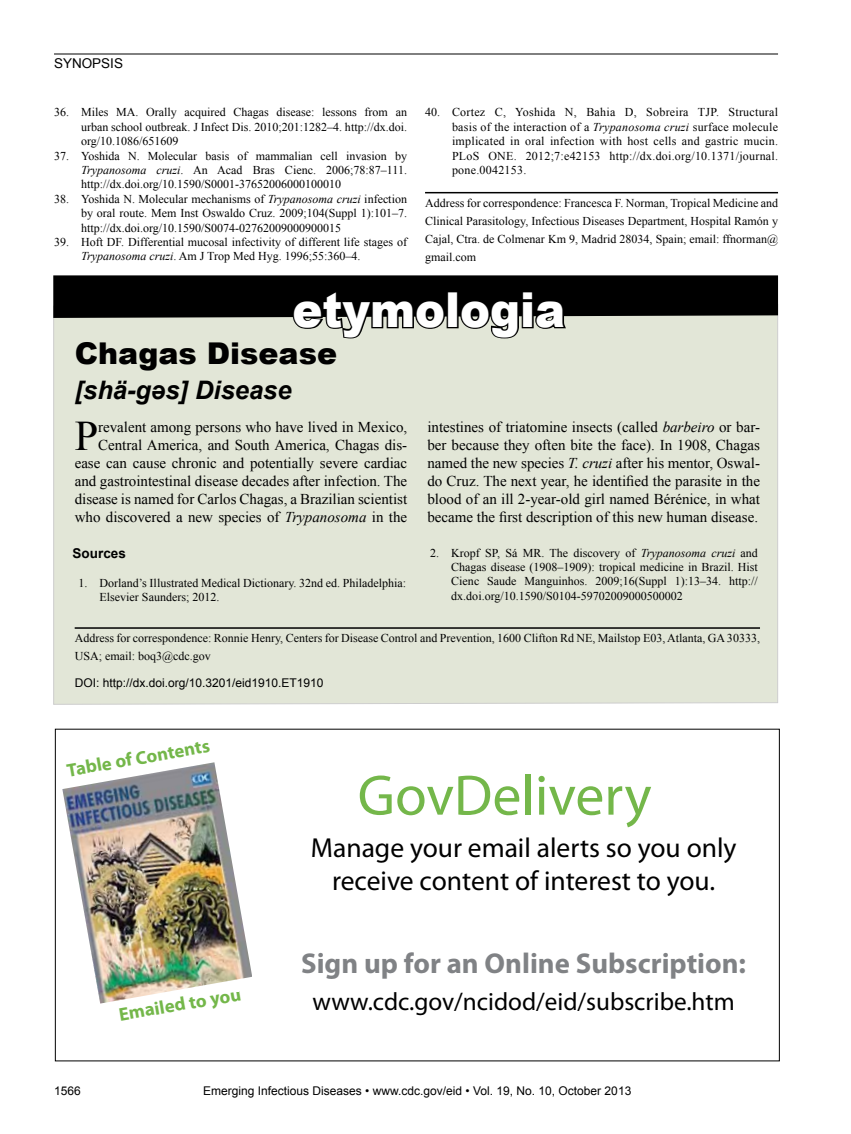
<style>
.page{position:relative;width:851px;height:1134px;background:#fff}
.page>*{position:absolute;margin:0;border:0;box-sizing:border-box;transform-origin:0 0}
.t1{font:57.45px "Myriad Pro";color:#74b74a}
.t2{font:900 48.15px "Arial";color:#fff;scale:.93 1}
.t3{font:42.15px "Times New Roman";color:#000}
.t4{font:900 30px "Arial";color:#000}
.t5{font:700 28.8px "Myriad Pro";color:#808285}
.t6{font:27.6px/33px "Myriad Pro";color:#000;text-align:center}
.t7{font:italic 700 25.5px "Arial";color:#000}
.t8{font:25.2px "Myriad Pro";color:#000}
.t9{font:700 18.75px "Myriad Pro";color:#74b74a}
.t10{font:15px/18px "Times New Roman";color:#000;text-align:right}
.t11{font:13.5px "Arial";color:#000}
.t12{font:700 13.5px "Arial";color:#000}
.t13{font:12px/14.4px "Times New Roman";color:#000;text-align:justify}
.t14{font:12px "Arial";color:#000}
.s1{font-style:italic}
</style>
<div class="page">
<hr style="left:54px;top:54px;width:724px;height:1px;background:#000">
<hr style="left:425px;top:192px;width:353px;height:1px;background:#000">
<div style="left:53px;top:340px;width:725px;height:365px;background:#e2e6d7"></div>
<svg style="left:53px;top:275px;width:725px;height:65px;background:#494a45"></svg>
<hr style="left:75px;top:627px;width:685px;height:2px;background:#000">
<img style="left:62px;top:762px;width:190px;height:242px">
<p class="t11" style="left:54px;top:55px;width:71px">SYNOPSIS</p>
<p class="t13" style="left:81px;top:105px;width:327px;text-indent:-27px">36. Miles MA. Orally acquired Chagas disease: lessons from an urban school outbreak. J Infect Dis. 2010;201:1282–4. http://dx.doi. org/10.1086/651609</p>
<p class="t13" style="left:81px;top:148px;width:327px;text-indent:-27px">37. Yoshida N. Molecular basis of mammalian cell invasion by <span class="s1">Trypanosoma cruzi</span>. An Acad Bras Cienc. 2006;78:87–111. http://dx.doi.org/10.1590/S0001-37652006000100010</p>
<p class="t13" style="left:81px;top:191px;width:327px;text-indent:-27px">38. Yoshida N. Molecular mechanisms of <span class="s1">Trypanosoma cruzi</span> infection by oral route. Mem Inst Oswaldo Cruz. 2009;104(Suppl 1):101–7. http://dx.doi.org/10.1590/S0074-02762009000900015</p>
<p class="t13" style="left:81px;top:235px;width:327px;text-indent:-27px">39. Hoft DF. Differential mucosal infectivity of different life stages of<br><span class="s1">Trypanosoma cruzi</span>. Am J Trop Med Hyg. 1996;55:360–4.</p>
<p class="t13" style="left:452px;top:105px;width:327px;text-indent:-27px">40. Cortez C, Yoshida N, Bahia D, Sobreira TJP. Structural basis of the interaction of a <span class="s1">Trypanosoma cruzi</span> surface molecule implicated in oral infection with host cells and gastric mucin.<br>PLoS ONE. 2012;7:e42153 http://dx.doi.org/10.1371/journal. pone.0042153.</p>
<p class="t13" style="left:425px;top:194px;width:354px;line-height:18px">Address for correspondence: Francesca F. Norman, Tropical Medicine and Clinical Parasitology, Infectious Diseases Department, Hospital Ramón y Cajal, Ctra. de Colmenar Km 9, Madrid 28034, Spain; email: ffnorman@ gmail.com</p>
<h2 class="t2" style="left:292px;top:275px;width:295px">etymologia</h2>
<h3 class="t4" style="left:75px;top:332px;width:264px">Chagas Disease</h3>
<h3 class="t7" style="left:75px;top:373px;width:218px">[shä-gəs] Disease</h3>
<p class="t10" style="left:75px;top:417px;width:334px">revalent among persons who have lived in Mexico, Central America, and South America, Chagas dis&shy;ease can cause chronic and potentially severe cardiac and gastrointestinal disease decades after infection. The disease is named for Carlos Chagas, a Brazilian scientist who discovered a new species of <span class="s1">Trypanosoma</span> in the</p>
<p class="t10" style="left:427px;top:417px;width:334px;text-align:justify">intestines of triatomine insects (called <span class="s1">barbeiro</span> or bar&shy;ber because they often bite the face). In 1908, Chagas named the new species <span class="s1">T. cruzi</span> after his mentor, Oswal&shy;do Cruz. The next year, he identified the parasite in the blood of an ill 2-year-old girl named Bérénice, in what became the first description of this new human disease.</p>
<h3 class="t3" style="left:75px;top:407px;width:25px">P</h3>
<p class="t12" style="left:73px;top:544px;width:55px">Sources</p>
<p class="t13" style="left:100px;top:575px;width:308px;text-indent:-21px">1. Dorland’s Illustrated Medical Dictionary. 32nd ed. Philadelphia:<br>Elsevier Saunders; 2012.</p>
<p class="t13" style="left:451px;top:545px;width:308px;text-indent:-21px">2. Kropf SP, Sá MR. The discovery of <span class="s1">Trypanosoma cruzi</span> and Chagas disease (1908–1909): tropical medicine in Brazil. Hist Cienc Saude Manguinhos. 2009;16(Suppl 1):13–34. http:// dx.doi.org/10.1590/S0104-59702009000500002</p>
<p class="t13" style="left:75px;top:629px;width:686px;line-height:18px">Address for correspondence: Ronnie Henry, Centers for Disease Control and Prevention, 1600 Clifton Rd NE, Mailstop E03, Atlanta, GA 30333,<br>USA; email: boq3@cdc.gov</p>
<p class="t14" style="left:75px;top:675px;width:250px">DOI: http://dx.doi.org/10.3201/eid1910.ET1910</p>
<h3 class="t9" style="left:65px;top:758px;width:146px;rotate:-10deg">Table of Contents</h3>
<h3 class="t9" style="left:117px;top:1003px;width:125px;rotate:-10deg">Emailed to you</h3>
<h1 class="t1" style="left:357px;top:760px;width:295px">GovDelivery</h1>
<h3 class="t6" style="left:311px;top:831px;width:427px">Manage your email alerts so you only receive content of interest to you.</h3>
<h3 class="t5" style="left:301px;top:944px;width:446px">Sign up for an Online Subscription:</h3>
<h3 class="t8" style="left:312px;top:986px;width:424px">www.cdc.gov/ncidod/eid/subscribe.htm</h3>
<p class="t14" style="left:54px;top:1083px;width:28px">1566</p>
<p class="t14" style="left:203px;top:1083px;width:429px">Emerging Infectious Diseases • www.cdc.gov/eid • Vol. 19, No. 10, October 2013</p>
</div>
